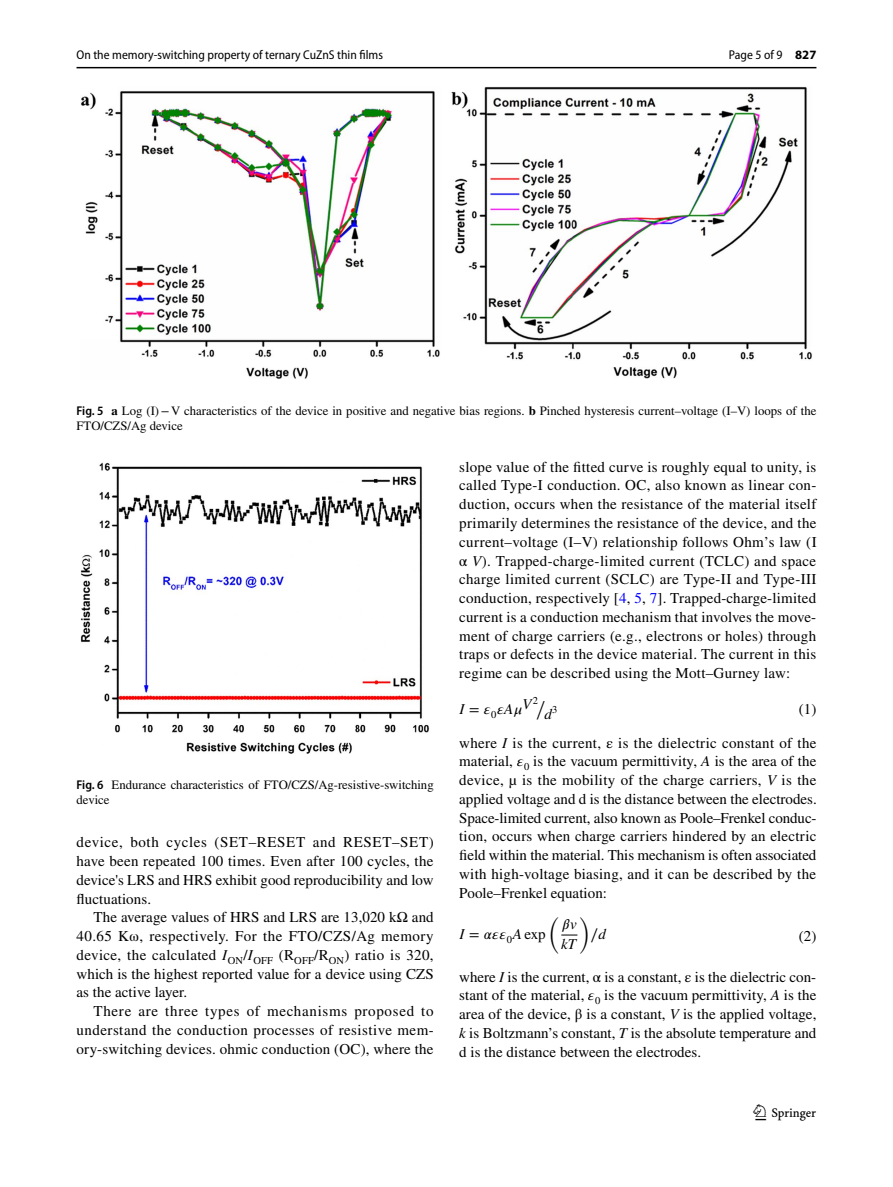
<style>
.page{position:relative;width:893px;height:1187px;background:#fff}
.page>*{position:absolute;margin:0;border:0;box-sizing:border-box;transform-origin:0 0}
.t1{font:22.5px "Springnew Regular 3";color:#000}
.t2{font:15px/18.8px "STIX";letter-spacing:.005em;color:#000;text-align:justify}
.t3{font:15px "STIX Math Italic 2";color:#000}
.t4{font:15px "STIX General Italic 2";color:#000}
.t5{font:15px "STIX Math Extensions Regular 2";color:#000}
.t6{font:italic 15px "STIX General";color:#000}
.t7{font:15px "STIX Math";color:#000}
.t8{font:12.75px/15px "STIX";color:#000}
.t9{font:semi-condensed 12.75px "Myriad Pro";color:#000}
.t10{font:10.5px "STIX General";color:#000}
.s1{font-weight:700;font-stretch:normal}
.s2{font-family:"Myriad Pro";font-weight:600;font-stretch:semi-condensed}
.s3{font-weight:700}
.s4{font-style:italic}
.s5{color:#00f}
.s6{font-family:"STIX Math";font-style:italic;font-size:15px}
.s7{font-family:"STIX General Italic 2";font-size:15px}
.s8{font-family:"STIX Math Regular 2"}
.s9{font-family:"STIX Math";font-style:italic}
.s10{font-family:"STIX Math Italic 3"}
.s11{font-family:"STIX General";font-style:italic}
.s12{font-family:"STIX Math"}
.s13{font-family:"STIX General Regular 2"}
.s14{font-family:"STIX Math Italic 4"}
</style>
<div class="page">
<hr style="left:77px;top:67px;width:739px;height:1px;background:#000">
<svg style="left:561px;top:934px;width:16px;height:1px"></svg>
<img style="left:81px;top:87px;width:731px;height:292px">
<img style="left:81px;top:462px;width:348px;height:292px">
<p class="t9" style="left:77px;top:48px;width:308px">On the memory‑switching property of ternary CuZnS thin films</p>
<p class="t9" style="left:729px;top:48px;width:89px">Page 5 of 9 <span class="s1">827</span></p>
<p class="t8" style="left:77px;top:403px;width:741px"><span class="s2">Fig. 5</span> <span class="s3">a</span> Log (I)−V characteristics of the device in positive and negative bias regions. <span class="s3">b</span> Pinched hysteresis current–voltage (I–V) loops of the<br>FTO/CZS/Ag device</p>
<p class="t2" style="left:459px;top:458px;width:359px">slope value of the fitted curve is roughly equal to unity, is called Type-I conduction. OC, also known as linear con&shy;duction, occurs when the resistance of the material itself primarily determines the resistance of the device, and the current–voltage (I–V) relationship follows Ohm’s law (I α <span class="s4">V</span>). Trapped-charge-limited current (TCLC) and space charge limited current (SCLC) are Type-II and Type-III conduction, respectively [<span class="s5">4</span>, <span class="s5">5</span>, <span class="s5">7</span>]. Trapped-charge-limited current is a conduction mechanism that involves the move&shy;ment of charge carriers (e.g., electrons or holes) through traps or defects in the device material. The current in this regime can be described using the Mott–Gurney law:</p>
<p class="t8" style="left:77px;top:778px;width:359px"><span class="s2">Fig. 6</span> Endurance characteristics of FTO/CZS/Ag-resistive-switching device</p>
<p class="t2" style="left:77px;top:833px;width:359px">device, both cycles (SET–RESET and RESET–SET) have been repeated 100 times. Even after 100 cycles, the device's LRS and HRS exhibit good reproducibility and low fluctuations.</p>
<p class="t2" style="left:77px;top:908px;width:359px;text-indent:17px">The average values of HRS and LRS are 13,020 kΩ and 40.65 Kω, respectively. For the FTO/CZS/Ag memory device, the calculated <span class="s4">I</span><sub>ON</sub>/<span class="s4">I</span><sub>OFF</sub> (R<sub>OFF</sub>/R<sub>ON</sub>) ratio is 320, which is the highest reported value for a device using CZS as the active layer.</p>
<p class="t2" style="left:77px;top:1002px;width:359px;text-indent:17px">There are three types of mechanisms proposed to understand the conduction processes of resistive mem&shy;ory-switching devices. ohmic conduction (OC), where the</p>
<p class="t10" style="left:491px;top:703px;width:56px">0<span class="s6">𝜀</span><span class="s7">A</span><span class="s6">𝜇</span><sup>V</sup>2<sup>/</sup></p>
<p class="t4" style="left:544px;top:704px;width:15px">d<sup>3</sup></p>
<p class="t4" style="left:459px;top:700px;width:33px">I<span class="s8">=</span><span class="s9">𝜀</span></p>
<p class="t2" style="left:799px;top:700px;width:19px">(1)</p>
<p class="t2" style="left:459px;top:734px;width:359px">where <span class="s4">I</span> is the current, ε is the dielectric constant of the material, <span class="s10">𝜀</span><sub>0</sub> is the vacuum permittivity, <span class="s4">A</span> is the area of the device, µ is the mobility of the charge carriers, <span class="s4">V</span> is the applied voltage and d is the distance between the electrodes.<br>Space-limited current, also known as Poole–Frenkel conduc&shy;tion, occurs when charge carriers hindered by an electric field within the material. This mechanism is often associated with high-voltage biasing, and it can be described by the Poole–Frenkel equation:</p>
<p class="t5" style="left:579px;top:903px;width:13px">)</p>
<p class="t7" style="left:590px;top:928px;width:17px">∕<span class="s11">d</span></p>
<p class="t5" style="left:548px;top:903px;width:13px">(</p>
<p class="t3" style="left:562px;top:918px;width:17px">𝛽<span class="s11">v</span></p>
<p class="t3" style="left:459px;top:928px;width:88px"><span class="s11">I</span> <span class="s12">=</span> 𝛼𝜀𝜀<sub>0</sub><span class="s11">A</span> <span class="s13">exp</span></p>
<p class="t2" style="left:799px;top:927px;width:19px">(2)</p>
<p class="t6" style="left:561px;top:935px;width:17px">kT</p>
<p class="t2" style="left:459px;top:968px;width:359px">where <span class="s4">I</span> is the current, α is a constant, ε is the dielectric con&shy;stant of the material, <span class="s14">𝜀</span><sub>0</sub> is the vacuum permittivity, <span class="s4">A</span> is the area of the device, β is a constant, <span class="s4">V</span> is the applied voltage, <span class="s4">k</span> is Boltzmann’s constant, <span class="s4">T</span> is the absolute temperature and d is the distance between the electrodes.</p>
<h1 class="t1" style="left:755px;top:1104px;width:62px">1 3</h1>
</div>
